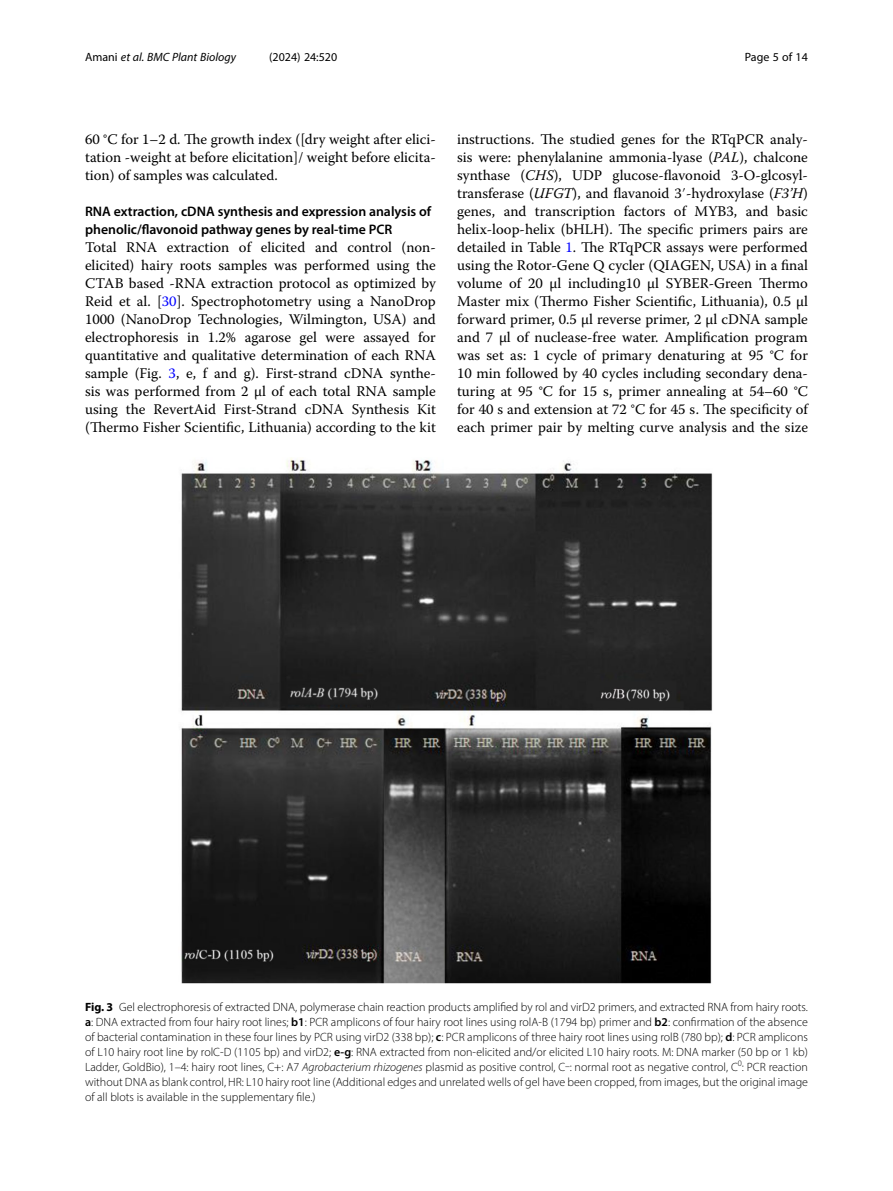
<style>
.page{position:relative;width:893px;height:1191px;background:#fff}
.page>*{position:absolute;margin:0;border:0;box-sizing:border-box;transform-origin:0 0}
.Body_Text{font:14.7px/18px "Warnock Pro";color:#000;text-align:justify}
.Body_Text_Indent{font:14.7px/18px "Warnock Pro";color:#000;text-align:justify}
.Head_2{font:600 13.8px/18px "Myriad Pro";color:#000}
.Figure_Caption{font:300 12px/15px "Myriad Pro";color:#000;text-align:justify}
.t1{font:italic 12px "Myriad Pro";color:#000}
.t2{font:12px "Myriad Pro";color:#000}
.s1{font-style:normal}
.s2{color:#00f}
.s3{font-style:italic}
.s4{font-family:"STIX"}
.s5{font-weight:700}
.s6{font-weight:600}
</style>
<div class="page">
<img style="left:181px;top:458px;width:532px;height:526px">
<p class="t1" style="left:85px;top:50px;width:153px"><span class="s1">Amani</span> et al. BMC Plant Biology</p>
<p class="t2" style="left:269px;top:50px;width:70px">(2024) 24:520</p>
<p class="t2" style="left:745px;top:50px;width:65px">Page 5 of 14</p>
<p class="Body_Text_Indent" style="left:85px;top:130px;width:352px">60 °C for 1–2 d. The growth index ([dry weight after elici&shy;tation -weight at before elicitation]/ weight before elicita&shy;tion) of samples was calculated.</p>
<p class="Head_2" style="left:85px;top:202px;width:348px">RNA extraction, cDNA synthesis and expression analysis of phenolic/flavonoid pathway genes by real-time PCR</p>
<p class="Body_Text" style="left:85px;top:238px;width:352px">Total RNA extraction of elicited and control (non&shy;elicited) hairy roots samples was performed using the CTAB based -RNA extraction protocol as optimized by Reid et al. [<span class="s2">30</span>]. Spectrophotometry using a NanoDrop 1000 (NanoDrop Technologies, Wilmington, USA) and electrophoresis in 1.2% agarose gel were assayed for quantitative and qualitative determination of each RNA sample (Fig. <span class="s2">3</span>, e, f and g). First-strand cDNA synthe&shy;sis was performed from 2 µl of each total RNA sample using the RevertAid First-Strand cDNA Synthesis Kit (Thermo Fisher Scientific, Lithuania) according to the kit</p>
<p class="Body_Text" style="left:457px;top:130px;width:352px">instructions. The studied genes for the RTqPCR analy&shy;sis were: phenylalanine ammonia-lyase (<span class="s3">PAL</span>), chalcone synthase (<span class="s3">CHS</span>), UDP glucose-flavonoid 3-O-glcosyl&shy;transferase (<span class="s3">UFGT</span>), and flavanoid 3<span class="s4">′</span>-hydroxylase (<span class="s3">F3’H</span>) genes, and transcription factors of MYB3, and basic helix-loop-helix (bHLH). The specific primers pairs are detailed in Table <span class="s2">1</span>. The RTqPCR assays were performed using the Rotor-Gene Q cycler (QIAGEN, USA) in a final volume of 20 µl including10 µl SYBER-Green Thermo Master mix (Thermo Fisher Scientific, Lithuania), 0.5 µl forward primer, 0.5 µl reverse primer, 2 µl cDNA sample and 7 µl of nuclease-free water. Amplification program was set as: 1 cycle of primary denaturing at 95 °C for 10 min followed by 40 cycles including secondary dena&shy;turing at 95 °C for 15 s, primer annealing at 54–60 °C for 40 s and extension at 72 °C for 45 s. The specificity of each primer pair by melting curve analysis and the size</p>
<p class="Figure_Caption" style="left:85px;top:999px;width:724px"><span class="s5">Fig. 3</span> Gel electrophoresis of extracted DNA, polymerase chain reaction products amplified by rol and virD2 primers, and extracted RNA from hairy roots. <span class="s6">a</span>: DNA extracted from four hairy root lines; <span class="s6">b1</span>: PCR amplicons of four hairy root lines using rolA-B (1794 bp) primer and <span class="s6">b2</span>: confirmation of the absence of bacterial contamination in these four lines by PCR using virD2 (338 bp); <span class="s6">c</span>: PCR amplicons of three hairy root lines using rolB (780 bp); <span class="s6">d</span>: PCR amplicons of L10 hairy root line by rolC-D (1105 bp) and virD2; <span class="s6">e-g</span>: RNA extracted from non-elicited and/or elicited L10 hairy roots. M: DNA marker (50 bp or 1 kb)<br>Ladder, GoldBio), 1–4: hairy root lines, C+: A7 <span class="s3">Agrobacterium rhizogenes</span> plasmid as positive control, C<sup>_</sup>: normal root as negative control, C<sup>0</sup>: PCR reaction without DNA as blank control, HR: L10 hairy root line (Additional edges and unrelated wells of gel have been cropped, from images, but the original image of all blots is available in the supplementary file.)</p>
</div>
